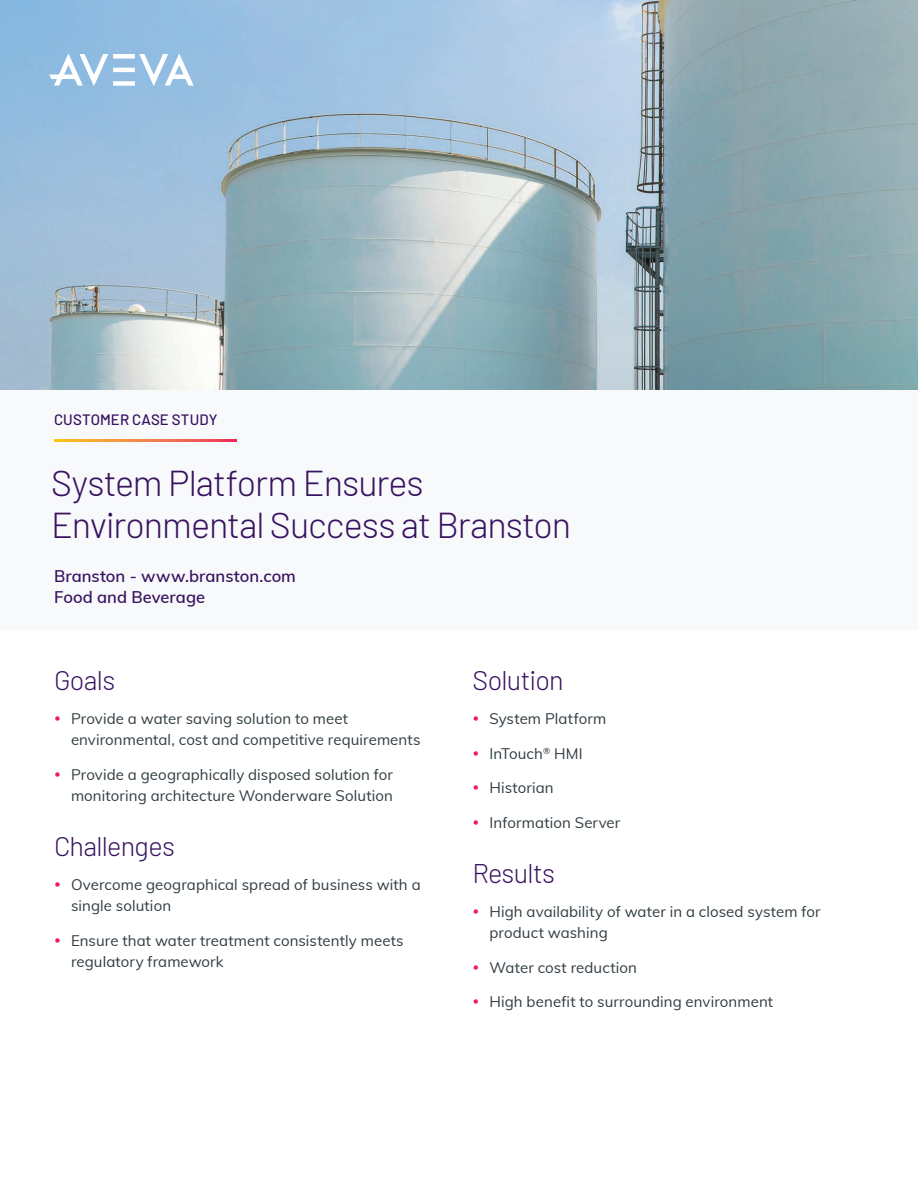
<style>
.page{position:relative;width:918px;height:1188px;background:#fff}
.page>*{position:absolute;margin:0;border:0;box-sizing:border-box;transform-origin:0 0}
.H2_Doc_Title{font:300 36px "Barlow";letter-spacing:-.025em;color:#371260}
.H3_Internal_Pages{font:300 27px "Barlow";letter-spacing:-.025em;color:#371260}
.Cover_-_Company_Name{font:600 16.5px/21px "Muli";color:#371260}
.t1{font:15px/21px "Muli";letter-spacing:.005em;color:#2f3b41}
.Doc_Content_Type{font:500 15px "Barlow";letter-spacing:.01em;color:#371260}
</style>
<div class="page">
<div style="left:0;top:389px;width:918px;height:241px;background:#f8f9fa"></div>
<svg style="left:54px;top:440px;width:183px;height:1px"></svg>
<img style="left:0;top:0;width:918px;height:389px">
<div style="left:113px;top:81px;width:22px;height:5px;background:#fff"></div>
<hr style="left:113px;top:68px;width:22px;height:4px;background:#fff">
<div style="left:113px;top:54px;width:22px;height:5px;background:#fff"></div>
<svg style="left:49px;top:54px;width:59px;height:32px"></svg>
<svg style="left:139px;top:54px;width:55px;height:32px"></svg>
<p class="Doc_Content_Type" style="left:54px;top:408px;width:165px">CUSTOMER CASE STUDY</p>
<p class="H2_Doc_Title" style="left:51px;top:457px;width:374px">System Platform Ensures</p>
<p class="H2_Doc_Title" style="left:51px;top:499px;width:522px">Environmental Success at Branston</p>
<p class="Cover_-_Company_Name" style="left:54px;top:565px;width:243px">Branston - www.branston.com<br>Food and Beverage</p>
<p class="H3_Internal_Pages" style="left:54px;top:661px;width:63px">Goals</p>
<p class="t1" style="left:71px;top:708px;width:351px">Provide a water saving solution to meet environmental, cost and competitive requirements</p>
<p class="t1" style="left:71px;top:763px;width:324px">Provide a geographically disposed solution for monitoring architecture Wonderware Solution</p>
<p class="H3_Internal_Pages" style="left:54px;top:826px;width:122px">Challenges</p>
<p class="t1" style="left:71px;top:873px;width:351px">Overcome geographical spread of business with a single solution</p>
<p class="t1" style="left:71px;top:929px;width:334px">Ensure that water treatment consistently meets regulatory framework</p>
<p class="H3_Internal_Pages" style="left:472px;top:661px;width:93px">Solution</p>
<p class="t1" style="left:490px;top:708px;width:118px">System Platform</p>
<p class="t1" style="left:490px;top:742px;width:95px">InTouch<sup>®</sup> HMI</p>
<p class="t1" style="left:490px;top:777px;width:66px">Historian</p>
<p class="t1" style="left:490px;top:811px;width:132px">Information Server</p>
<p class="H3_Internal_Pages" style="left:472px;top:853px;width:84px">Results</p>
<p class="t1" style="left:490px;top:900px;width:333px">High availability of water in a closed system for product washing</p>
<p class="t1" style="left:490px;top:956px;width:149px">Water cost reduction</p>
<p class="t1" style="left:490px;top:990px;width:285px">High benefit to surrounding environment</p>
</div>
